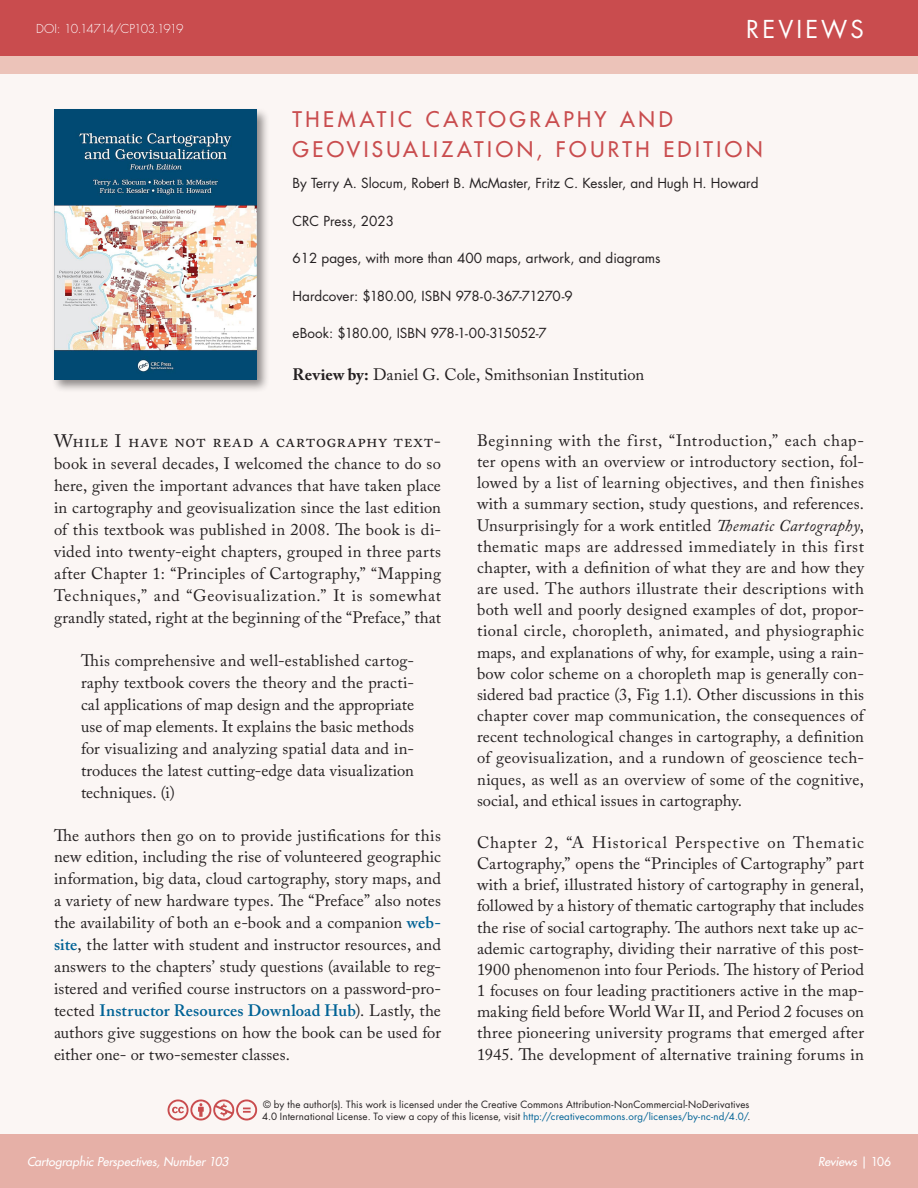
<style>
.page{position:relative;width:918px;height:1188px;background:#fff}
.page>*{position:absolute;margin:0;border:0;box-sizing:border-box;transform-origin:0 0}
.t1{font:24px "Futura Std";letter-spacing:.13em;color:#fff}
.Review_Book_Title{font:500 21px/29.8px "Futura Std";letter-spacing:.165em;color:#c94c4e}
.After_Header{font:18px "Adobe Caslon Pro";letter-spacing:.035em;color:#231f20}
.Main_Body_Text{font:16.5px/21.1px "Adobe Caslon Pro";letter-spacing:.01em;color:#231f20;text-align:justify}
.After_Header-2{font:16.5px/21.9px "Adobe Caslon Pro";letter-spacing:.02em;color:#231f20;text-align:justify}
.Block_Quote{font:16.5px/21.9px "Adobe Caslon Pro";letter-spacing:.015em;color:#231f20;text-align:justify}
.Review_Header{font:13.5px "Futura Std";color:#231f20}
.t2{font:italic 500 12px "Futura Std";color:#fff}
.Article_Author{font:300 12px "Futura Std";letter-spacing:-.065em;color:#fff}
.t3{font:9.75px/12.8px "Futura Std";letter-spacing:.015em;color:#231f20}
.s1{font-weight:700}
.s2{font-weight:600;color:#006295}
.s3{font-style:italic}
.s4{color:#006295}
.s5{font-style:normal}
</style>
<div class="page">
<div style="left:0;top:1134px;width:918px;height:54px;background:#e6b0a7"></div>
<div style="left:0;top:0;width:918px;height:1134px;background:#fbf6f4"></div>
<div style="left:0;top:56px;width:918px;height:18px;background:#ecc3b9"></div>
<div style="left:0;top:0;width:918px;height:56px;background:#c94c4e"></div>
<div style="left:51px;top:107px;width:219px;height:286px;background:#231f20;opacity:.5"></div>
<img style="left:54px;top:110px;width:202px;height:270px">
<svg style="left:168px;top:1099px;width:89px;height:22px"></svg>
<p class="Article_Author" style="left:36px;top:21px;width:149px">DOI: 10.14714/CP103.1919</p>
<h1 class="t1" style="left:746px;top:14px;width:119px">REVIEWS</h1>
<p class="Review_Book_Title" style="left:292px;top:105px;width:472px">THEMATIC CARTOGRAPHY AND<br>GEOVISUALIZATION, FOURTH EDITION</p>
<p class="Review_Header" style="left:292px;top:175px;width:468px">By Terry A. Slocum, Robert B. McMaster, Fritz C. Kessler, and Hugh H. Howard</p>
<p class="Review_Header" style="left:292px;top:212px;width:103px">CRC Press, 2023</p>
<p class="Review_Header" style="left:292px;top:250px;width:370px">612 pages, with more than 400 maps, artwork, and diagrams</p>
<p class="Review_Header" style="left:292px;top:287px;width:282px">Hardcover: $180.00, ISBN 978-0-367-71270-9</p>
<p class="Review_Header" style="left:292px;top:324px;width:256px">eBook: $180.00, ISBN 978-1-00-315052-7</p>
<p class="Main_Body_Text" style="left:292px;top:364px;width:353px"><span class="s1">Review by:</span> Daniel G. Cole, Smithsonian Institution</p>
<p class="After_Header" style="left:54px;top:430px;width:389px">While I have not read a cartography text-</p>
<p class="After_Header-2" style="left:54px;top:452px;width:389px">book in several decades, I welcomed the chance to do so here, given the important advances that have taken place in cartography and geovisualization since the last edition of this textbook was published in 2008. The book is di&shy;vided into twenty-eight chapters, grouped in three parts after Chapter 1: “Principles of Cartography,” “Mapping Techniques,” and “Geovisualization.” It is somewhat grandly stated, right at the beginning of the “Preface,” that</p>
<p class="Block_Quote" style="left:81px;top:649px;width:335px">This comprehensive and well-established cartog&shy;raphy textbook covers the theory and the practi&shy;cal applications of map design and the appropriate use of map elements. It explains the basic methods for visualizing and analyzing spatial data and in&shy;troduces the latest cutting-edge data visualization techniques. (i)</p>
<p class="Main_Body_Text" style="left:54px;top:824px;width:389px;line-height:21.9px">The authors then go on to provide justifications for this new edition, including the rise of volunteered geographic information, big data, cloud cartography, story maps, and a variety of new hardware types. The “Preface” also notes the availability of both an e-book and a companion <span class="s2">web&shy;site</span>, the latter with student and instructor resources, and answers to the chapters’ study questions (available to reg&shy;istered and verified course instructors on a password-pro&shy;tected <span class="s2">Instructor Resources Download Hub</span>). Lastly, the authors give suggestions on how the book can be used for either one- or two-semester classes.</p>
<p class="Main_Body_Text" style="left:477px;top:430px;width:390px;text-align:left">Beginning with the first, “Introduction,” each chap&shy;ter opens with an overview or introductory section, fol&shy;lowed by a list of learning objectives, and then finishes with a summary section, study questions, and references.<br>Unsurprisingly for a work entitled <span class="s3">Thematic Cartography</span>, thematic maps are addressed immediately in this first chapter, with a definition of what they are and how they are used. The authors illustrate their descriptions with both well and poorly designed examples of dot, propor&shy;tional circle, choropleth, animated, and physiographic maps, and explanations of why, for example, using a rain&shy;bow color scheme on a choropleth map is generally con&shy;sidered bad practice (3, Fig 1.1). Other discussions in this chapter cover map communication, the consequences of recent technological changes in cartography, a definition of geovisualization, and a rundown of geoscience tech&shy;niques, as well as an overview of some of the cognitive, social, and ethical issues in cartography.</p>
<p class="Main_Body_Text" style="left:477px;top:832px;width:389px">Chapter 2, “A Historical Perspective on Thematic Cartography,” opens the “Principles of Cartography” part with a brief, illustrated history of cartography in general, followed by a history of thematic cartography that includes the rise of social cartography. The authors next take up ac&shy;ademic cartography, dividing their narrative of this post-1900 phenomenon into four Periods. The history of Period 1 focuses on four leading practitioners active in the map&shy;making field before World War II, and Period 2 focuses on three pioneering university programs that emerged after 1945. The development of alternative training forums in</p>
<p class="t3" style="left:262px;top:1098px;width:490px">© by the author(s). This work is licensed under the Creative Commons Attribution-NonCommercial-NoDerivatives<br>4.0 International License. To view a copy of this license, visit <span class="s4">http://creativecommons.org/licenses/by-nc-nd/4.0/</span>.</p>
<p class="t2" style="left:27px;top:1154px;width:203px">Cartographic Perspectives, Number 103</p>
<p class="t2" style="left:818px;top:1154px;width:74px">Reviews <span class="s5">| 106</span></p>
</div>
